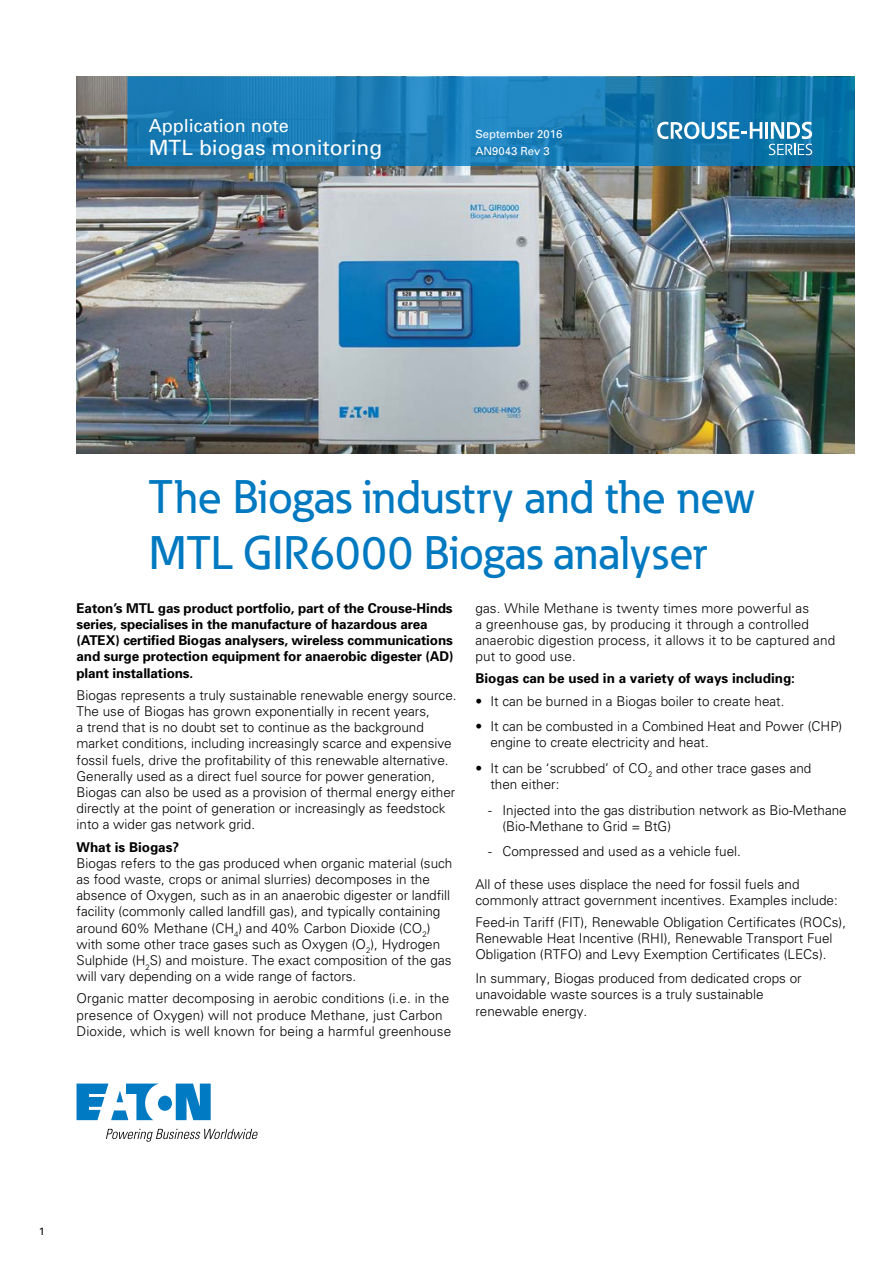
<style>
.page{position:relative;width:893px;height:1263px;background:#fff}
.page>*{position:absolute;margin:0;border:0;box-sizing:border-box;transform-origin:0 0}
.t1{font:500 46.5px/55.8px "Eaton";color:#0079c1}
.t2{font:21px "Univers";color:#fff}
.t3{font:18px "Univers";color:#fff}
.t4{font:300 13.5px/16.2px "Univers";color:#000}
.t5{font:700 13.5px/16.2px "Univers";letter-spacing:-.01em;color:#000}
.t6{font:11.25px "Univers";color:#fff}
.t7{font:10.5px "Univers";color:#000}
</style>
<div class="page">
<svg style="left:77px;top:1083px;width:134px;height:37px"></svg>
<svg style="left:106px;top:1129px;width:152px;height:13px"></svg>
<img style="left:77px;top:77px;width:778px;height:377px">
<svg style="left:128px;top:77px;width:727px;height:89px;background:#177bb4"></svg>
<svg style="left:657px;top:122px;width:105px;height:17px"></svg>
<hr style="left:765px;top:122px;width:3px;height:17px;background:#fff">
<svg style="left:769px;top:122px;width:43px;height:33px"></svg>
<h3 class="t3" style="left:149px;top:114px;width:142px">Application note</h3>
<h2 class="t2" style="left:149px;top:134px;width:235px">MTL biogas monitoring</h2>
<p class="t6" style="left:475px;top:127px;width:88px">September 2016</p>
<p class="t6" style="left:475px;top:144px;width:76px">AN9043 Rev 3</p>
<h1 class="t1" style="left:149px;top:468px;width:608px">The Biogas industry and the new<br>MTL GIR6000 Biogas analyser</h1>
<p class="t5" style="left:77px;top:599px;width:379px">Eaton’s MTL gas product portfolio, part of the Crouse-Hinds series, specialises in the manufacture of hazardous area (ATEX) certified Biogas analysers, wireless communications and surge protection equipment for anaerobic digester (AD) plant installations.</p>
<p class="t4" style="left:77px;top:687px;width:382px">Biogas represents a truly sustainable renewable energy source.<br>The use of Biogas has grown exponentially in recent years,<br>a trend that is no doubt set to continue as the background market conditions, including increasingly scarce and expensive fossil fuels, drive the profitability of this renewable alternative.<br>Generally used as a direct fuel source for power generation, Biogas can also be used as a provision of thermal energy either directly at the point of generation or increasingly as feedstock into a wider gas network grid.</p>
<p class="t5" style="left:77px;top:838px;width:104px">What is Biogas?</p>
<p class="t4" style="left:77px;top:855px;width:377px">Biogas refers to the gas produced when organic material (such as food waste, crops or animal slurries) decomposes in the absence of Oxygen, such as in an anaerobic digester or landfill facility (commonly called landfill gas), and typically containing around 60% Methane (CH<sub>4</sub>) and 40% Carbon Dioxide (CO<sub>2</sub>) with some other trace gases such as Oxygen (O<sub>2</sub>), Hydrogen Sulphide (H<sub>2</sub>S) and moisture. The exact composition of the gas will vary depending on a wide range of factors.</p>
<p class="t4" style="left:77px;top:990px;width:376px">Organic matter decomposing in aerobic conditions (i.e. in the presence of Oxygen) will not produce Methane, just Carbon<br>Dioxide, which is well known for being a harmful greenhouse</p>
<p class="t4" style="left:475px;top:600px;width:361px">gas. While Methane is twenty times more powerful as<br>a greenhouse gas, by producing it through a controlled anaerobic digestion process, it allows it to be captured and put to good use.</p>
<p class="t5" style="left:475px;top:670px;width:321px">Biogas can be used in a variety of ways including:</p>
<p class="t4" style="left:475px;top:693px;width:311px">• It can be burned in a Biogas boiler to create heat.</p>
<p class="t4" style="left:490px;top:718px;width:353px;text-indent:-15px">• It can be combusted in a Combined Heat and Power (CHP) engine to create electricity and heat.</p>
<p class="t4" style="left:490px;top:760px;width:323px;text-indent:-15px">• It can be ‘scrubbed’ of CO<sub>2</sub> and other trace gases and then either:</p>
<p class="t4" style="left:502px;top:802px;width:346px;text-indent:-14px">- Injected into the gas distribution network as Bio-Methane (Bio-Methane to Grid = BtG)</p>
<p class="t4" style="left:488px;top:843px;width:254px">- Compressed and used as a vehicle fuel.</p>
<p class="t4" style="left:475px;top:876px;width:364px">All of these uses displace the need for fossil fuels and commonly attract government incentives. Examples include:</p>
<p class="t4" style="left:475px;top:914px;width:372px">Feed-in Tariff (FIT), Renewable Obligation Certificates (ROCs),<br>Renewable Heat Incentive (RHI), Renewable Transport Fuel<br>Obligation (RTFO) and Levy Exemption Certificates (LECs).</p>
<p class="t4" style="left:475px;top:970px;width:328px">In summary, Biogas produced from dedicated crops or unavoidable waste sources is a truly sustainable renewable energy.</p>
<p class="t7" style="left:39px;top:1225px;width:7px">1</p>
</div>
